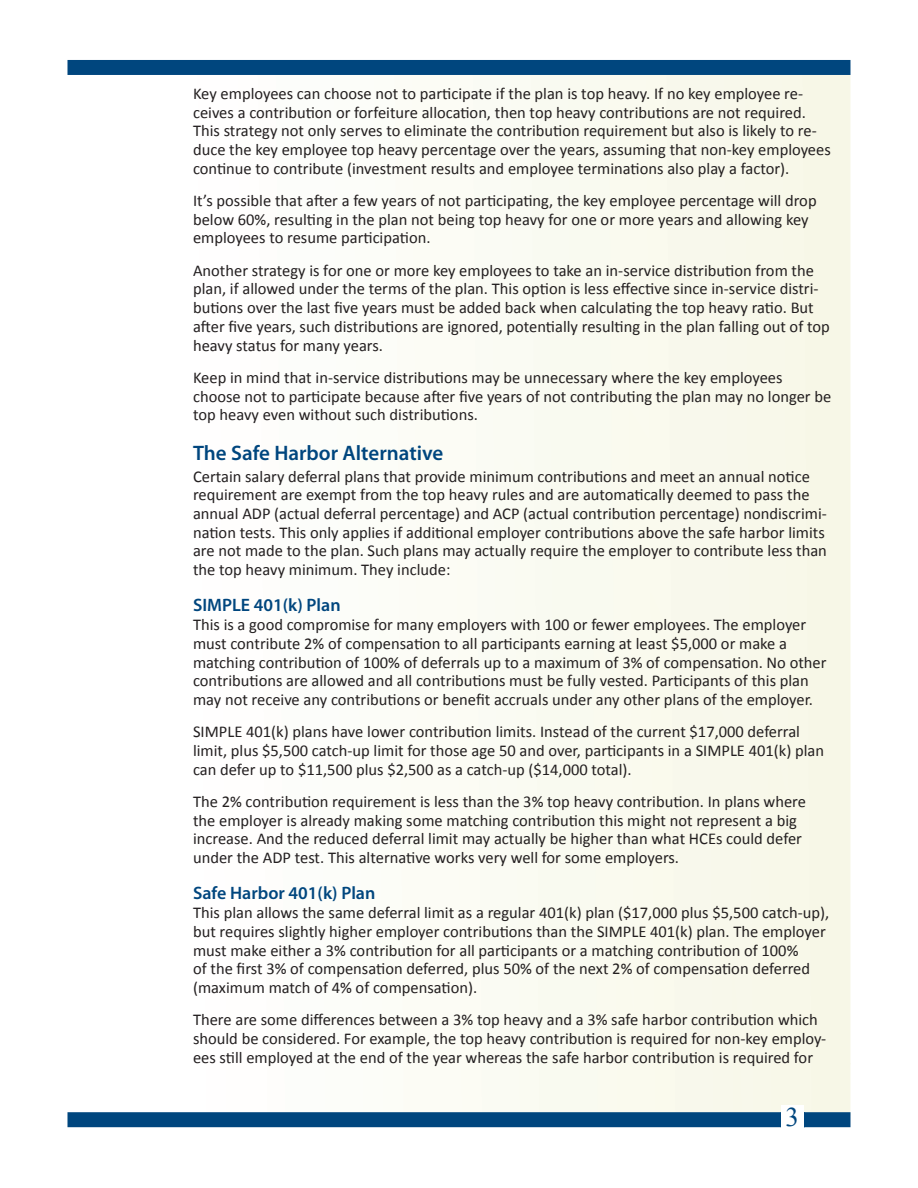
<style>
.page{position:relative;width:918px;height:1188px;background:#fff}
.page>*{position:absolute;margin:0;border:0;box-sizing:border-box;transform-origin:0 0}
.t1{font:27px "Times New Roman";color:#00467e}
.t2{font:600 21px "Myriad Pro";color:#00467e}
.t3{font:600 18px "Myriad Pro";color:#00467e}
.t4{font:16.5px/18.8px "Calibri";color:#231f20}
</style>
<div class="page">
<div style="left:798px;top:75px;width:52px;height:989px;background:#f7f7e7"></div>
<div style="left:67px;top:60px;width:783px;height:15px;background:#00467e"></div>
<div style="left:67px;top:1112px;width:783px;height:15px;background:#00467e"></div>
<div style="left:781px;top:1105px;width:23px;height:23px;background:#fff"></div>
<p class="t4" style="left:193px;top:84px;width:639px">Key employees can choose not to participate if the plan is top heavy. If no key employee re&shy;ceives a contribution or forfeiture allocation, then top heavy contributions are not required.<br>This strategy not only serves to eliminate the contribution requirement but also is likely to re&shy;duce the key employee top heavy percentage over the years, assuming that non-key employees continue to contribute (investment results and employee terminations also play a factor).</p>
<p class="t4" style="left:193px;top:191px;width:625px">It’s possible that after a few years of not participating, the key employee percentage will drop below 60%, resulting in the plan not being top heavy for one or more years and allowing key employees to resume participation.</p>
<p class="t4" style="left:193px;top:261px;width:638px">Another strategy is for one or more key employees to take an in-service distribution from the plan, if allowed under the terms of the plan. This option is less effective since in-service distri&shy;butions over the last five years must be added back when calculating the top heavy ratio. But after five years, such distributions are ignored, potentially resulting in the plan falling out of top heavy status for many years.</p>
<p class="t4" style="left:193px;top:368px;width:640px">Keep in mind that in-service distributions may be unnecessary where the key employees choose not to participate because after five years of not contributing the plan may no longer be top heavy even without such distributions.</p>
<p class="t2" style="left:193px;top:439px;width:252px">The Safe Harbor Alternative</p>
<p class="t4" style="left:193px;top:467px;width:635px">Certain salary deferral plans that provide minimum contributions and meet an annual notice requirement are exempt from the top heavy rules and are automatically deemed to pass the annual ADP (actual deferral percentage) and ACP (actual contribution percentage) nondiscrimi&shy;nation tests. This only applies if additional employer contributions above the safe harbor limits are not made to the plan. Such plans may actually require the employer to contribute less than the top heavy minimum. They include:</p>
<p class="t3" style="left:193px;top:594px;width:149px">SIMPLE 401(k) Plan</p>
<p class="t4" style="left:193px;top:615px;width:635px">This is a good compromise for many employers with 100 or fewer employees. The employer must contribute 2% of compensation to all participants earning at least $5,000 or make a matching contribution of 100% of deferrals up to a maximum of 3% of compensation. No other contributions are allowed and all contributions must be fully vested. Participants of this plan may not receive any contributions or benefit accruals under any other plans of the employer.</p>
<p class="t4" style="left:193px;top:722px;width:633px">SIMPLE 401(k) plans have lower contribution limits. Instead of the current $17,000 deferral limit, plus $5,500 catch-up limit for those age 50 and over, participants in a SIMPLE 401(k) plan can defer up to $11,500 plus $2,500 as a catch-up ($14,000 total).</p>
<p class="t4" style="left:193px;top:792px;width:614px">The 2% contribution requirement is less than the 3% top heavy contribution. In plans where the employer is already making some matching contribution this might not represent a big increase. And the reduced deferral limit may actually be higher than what HCEs could defer under the ADP test. This alternative works very well for some employers.</p>
<p class="t3" style="left:193px;top:882px;width:184px">Safe Harbor 401(k) Plan</p>
<p class="t4" style="left:193px;top:903px;width:638px">This plan allows the same deferral limit as a regular 401(k) plan ($17,000 plus $5,500 catch-up), but requires slightly higher employer contributions than the SIMPLE 401(k) plan. The employer must make either a 3% contribution for all participants or a matching contribution of 100%<br>of the first 3% of compensation deferred, plus 50% of the next 2% of compensation deferred (maximum match of 4% of compensation).</p>
<p class="t4" style="left:193px;top:1010px;width:635px">There are some differences between a 3% top heavy and a 3% safe harbor contribution which should be considered. For example, the top heavy contribution is required for non-key employ&shy;ees still employed at the end of the year whereas the safe harbor contribution is required for</p>
<h1 class="t1" style="left:786px;top:1099px;width:15px">3</h1>
</div>
